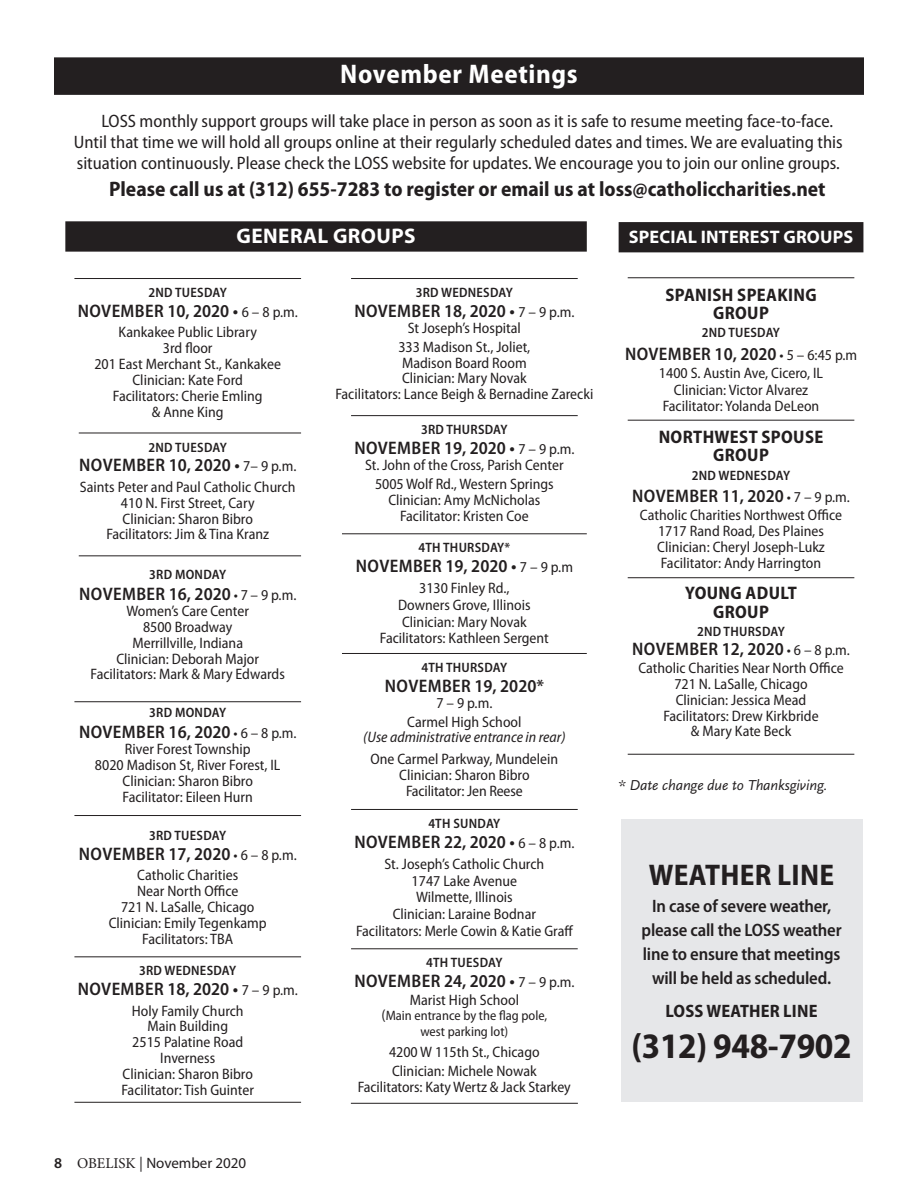
<style>
.page{position:relative;width:918px;height:1188px;background:#fff}
.page>*{position:absolute;margin:0;border:0;box-sizing:border-box;transform-origin:0 0}
.t1{font:700 semi-condensed 36px "Myriad Pro";letter-spacing:-.01em;color:#231f20}
.t2{font:700 semi-condensed 30px "Myriad Pro";letter-spacing:.01em;color:#231f20}
.t3{font:700 semi-condensed 27px "Myriad Pro";letter-spacing:.025em;color:#fff}
.t4{font:700 21.15px "Myriad Pro";letter-spacing:.02em;color:#fff}
.t5{font:700 semi-condensed 21px "Myriad Pro";color:#231f20}
.t6{font:600 semi-condensed 18.15px "Myriad Pro";letter-spacing:.02em;color:#231f20}
.t7{font:700 semi-condensed 18.15px/18.1px "Myriad Pro";letter-spacing:.02em;color:#231f20;text-align:center}
.t8{font:700 18.15px "Myriad Pro";letter-spacing:.01em;color:#fff}
.t9{font:semi-condensed 18px/21px "Myriad Pro";color:#231f20}
.t10{font:600 semi-condensed 18px/24px "Myriad Pro";letter-spacing:-.01em;color:#231f20;text-align:center}
.t11{font:700 semi-condensed 18px "Myriad Pro";letter-spacing:.01em;color:#231f20}
.t12{font:semi-condensed 15.15px/15.9px "Myriad Pro";color:#231f20;text-align:center}
.t13{font:italic semi-condensed 15.15px "Myriad Pro";color:#231f20}
.t14{font:italic 15px "Scala Sans LF";letter-spacing:-.005em;color:#231f20}
.t15{font:15px "Myriad Pro";color:#231f20}
.t16{font:600 semi-condensed 13.65px "Myriad Pro";letter-spacing:.02em;color:#231f20}
.t17{font:semi-condensed 13.65px/15.1px "Myriad Pro";color:#231f20;text-align:center}
.s1{font-weight:400;font-size:15.15px}
.s2{font-weight:600}
.s3{font-family:"Minion Pro"}
.s4{font-size:15.15px}
</style>
<div class="page">
<div style="left:65px;top:221px;width:522px;height:31px;background:#231f20"></div>
<hr style="left:74px;top:278px;width:227px;height:1px;background:#231f20">
<hr style="left:79px;top:433px;width:222px;height:1px;background:#231f20">
<hr style="left:79px;top:555px;width:222px;height:1px;background:#231f20">
<hr style="left:74px;top:701px;width:227px;height:1px;background:#231f20">
<hr style="left:74px;top:815px;width:227px;height:1px;background:#231f20">
<hr style="left:74px;top:956px;width:227px;height:1px;background:#231f20">
<hr style="left:74px;top:1102px;width:227px;height:1px;background:#231f20">
<hr style="left:351px;top:278px;width:227px;height:1px;background:#231f20">
<hr style="left:351px;top:415px;width:227px;height:1px;background:#231f20">
<hr style="left:342px;top:533px;width:245px;height:1px;background:#231f20">
<hr style="left:342px;top:653px;width:245px;height:1px;background:#231f20">
<hr style="left:351px;top:809px;width:227px;height:1px;background:#231f20">
<hr style="left:351px;top:948px;width:227px;height:1px;background:#231f20">
<hr style="left:351px;top:1103px;width:227px;height:1px;background:#231f20">
<div style="left:619px;top:222px;width:244px;height:30px;background:#231f20"></div>
<hr style="left:628px;top:277px;width:226px;height:1px;background:#231f20">
<hr style="left:628px;top:420px;width:226px;height:1px;background:#231f20">
<hr style="left:628px;top:577px;width:226px;height:1px;background:#231f20">
<hr style="left:628px;top:754px;width:226px;height:1px;background:#231f20">
<div style="left:54px;top:57px;width:810px;height:38px;background:#231f20"></div>
<div style="left:621px;top:819px;width:241px;height:283px;background:#e6e7e9"></div>
<h3 class="t3" style="left:340px;top:59px;width:239px">November Meetings</h3>
<p class="t9" style="left:74px;top:111px;width:770px;text-indent:28px">LOSS monthly support groups will take place in person as soon as it is safe to resume meeting face-to-face.<br>Until that time we will hold all groups online at their regularly scheduled dates and times. We are evaluating this situation continuously. Please check the LOSS website for updates. We encourage you to join our online groups.</p>
<h3 class="t5" style="left:109px;top:177px;width:718px">Please call us at (312) 655-7283 to register or email us at loss@catholiccharities.net</h3>
<h3 class="t4" style="left:237px;top:224px;width:181px">GENERAL GROUPS</h3>
<p class="t16" style="left:149px;top:285px;width:80px">2ND TUESDAY</p>
<p class="t6" style="left:78px;top:301px;width:222px">NOVEMBER 10, 2020 • <span class="s1">6 – 8 p.m.</span></p>
<p class="t12" style="left:94px;top:325px;width:188px">Kankakee Public Library<br>3rd floor<br>201 East Merchant St., Kankakee<br>Clinician: Kate Ford<br>Facilitators: Cherie Emling<br>&amp; Anne King</p>
<p class="t16" style="left:149px;top:439px;width:80px">2ND TUESDAY</p>
<p class="t6" style="left:79px;top:455px;width:219px">NOVEMBER 10, 2020 • <span class="s1">7– 9 p.m.</span></p>
<p class="t12" style="left:80px;top:479px;width:217px">Saints Peter and Paul Catholic Church<br>410 N. First Street, Cary<br>Clinician: Sharon Bibro<br>Facilitators: Jim &amp; Tina Kranz</p>
<p class="t16" style="left:149px;top:567px;width:78px">3RD MONDAY</p>
<p class="t6" style="left:79px;top:584px;width:219px">NOVEMBER 16, 2020 <span class="s1">• 7 – 9 p.m.</span></p>
<p class="t12" style="left:91px;top:603px;width:196px">Women’s Care Center<br>8500 Broadway<br>Merrillville, Indiana<br>Clinician: Deborah Major<br>Facilitators: Mark &amp; Mary Edwards</p>
<p class="t16" style="left:149px;top:705px;width:78px">3RD MONDAY</p>
<p class="t6" style="left:79px;top:722px;width:219px">NOVEMBER 16, 2020 <span class="s1">• 6 – 8 p.m.</span></p>
<p class="t12" style="left:95px;top:742px;width:187px">River Forest Township<br>8020 Madison St, River Forest, IL<br>Clinician: Sharon Bibro<br>Facilitator: Eileen Hurn</p>
<p class="t16" style="left:149px;top:828px;width:79px">3RD TUESDAY</p>
<p class="t6" style="left:79px;top:844px;width:219px">NOVEMBER 17, 2020 <span class="s1">• 6 – 8 p.m.</span></p>
<p class="t12" style="left:109px;top:867px;width:159px">Catholic Charities<br>Near North Office<br>721 N. LaSalle, Chicago<br>Clinician: Emily Tegenkamp<br>Facilitators: TBA</p>
<p class="t16" style="left:139px;top:963px;width:99px">3RD WEDNESDAY</p>
<p class="t6" style="left:78px;top:979px;width:222px">NOVEMBER 18, 2020 • <span class="s1">7 – 9 p.m.</span></p>
<p class="t12" style="left:122px;top:1003px;width:134px">Holy Family Church<br>Main Building<br>2515 Palatine Road<br>Inverness<br>Clinician: Sharon Bibro<br>Facilitator: Tish Guinter</p>
<p class="t15" style="left:54px;top:1155px;width:194px"><span class="s2">8</span> <span class="s3">OBELISK |</span> November 2020</p>
<p class="t16" style="left:416px;top:285px;width:99px">3RD WEDNESDAY</p>
<p class="t6" style="left:354px;top:301px;width:222px">NOVEMBER 18, 2020 • <span class="s1">7 – 9 p.m.</span></p>
<p class="t12" style="left:398px;top:318px;width:133px;line-height:18.9px">St Joseph’s Hospital<br>333 Madison St., Joliet,</p>
<p class="t12" style="left:335px;top:355px;width:260px">Madison Board Room<br>Clinician: Mary Novak<br>Facilitators: Lance Beigh &amp; Bernadine Zarecki</p>
<p class="t16" style="left:421px;top:422px;width:88px">3RD THURSDAY</p>
<p class="t6" style="left:354px;top:438px;width:222px">NOVEMBER 19, 2020 • <span class="s1">7 – 9 p.m.</span></p>
<p class="t12" style="left:365px;top:456px;width:200px;line-height:18.9px">St. John of the Cross, Parish Center<br>5005 Wolf Rd., Western Springs</p>
<p class="t12" style="left:388px;top:492px;width:154px">Clinician: Amy McNicholas<br>Facilitator: Kristen Coe</p>
<p class="t16" style="left:419px;top:540px;width:93px">4TH THURSDAY*</p>
<p class="t6" style="left:356px;top:556px;width:219px">NOVEMBER 19, 2020 • <span class="s1">7 – 9 p.m</span></p>
<p class="t12" style="left:380px;top:580px;width:170px;line-height:16.6px">3130 Finley Rd.,<br>Downers Grove, Illinois<br>Clinician: Mary Novak<br>Facilitators: Kathleen Sergent</p>
<p class="t16" style="left:421px;top:660px;width:87px">4TH THURSDAY</p>
<p class="t6" style="left:385px;top:676px;width:161px">NOVEMBER 19, 2020*</p>
<p class="t12" style="left:407px;top:693px;width:116px;line-height:18.9px">7 – 9 p.m.<br>Carmel High School</p>
<p class="t13" style="left:363px;top:729px;width:204px">(Use administrative entrance in rear)</p>
<p class="t12" style="left:370px;top:752px;width:189px">One Carmel Parkway, Mundelein<br>Clinician: Sharon Bibro<br>Facilitator: Jen Reese</p>
<p class="t16" style="left:428px;top:816px;width:73px">4TH SUNDAY</p>
<p class="t6" style="left:354px;top:832px;width:222px">NOVEMBER 22, 2020 • <span class="s1">6 – 8 p.m.</span></p>
<p class="t12" style="left:356px;top:856px;width:219px;line-height:16.6px">St. Joseph’s Catholic Church<br>1747 Lake Avenue<br>Wilmette, Illinois<br>Clinician: Laraine Bodnar<br>Facilitators: Merle Cowin &amp; Katie Graff</p>
<p class="t16" style="left:426px;top:955px;width:78px">4TH TUESDAY</p>
<p class="t6" style="left:354px;top:971px;width:222px">NOVEMBER 24, 2020 • <span class="s1">7 – 9 p.m.</span></p>
<p class="t12" style="left:410px;top:993px;width:111px">Marist High School</p>
<p class="t17" style="left:382px;top:1009px;width:167px"><span class="s4">(</span>Main entrance by the flag pole, west parking lot)</p>
<p class="t12" style="left:389px;top:1043px;width:152px;line-height:18.9px;text-align:left">4200 W 115th St., Chicago<br>Clinician: Michele Nowak</p>
<p class="t12" style="left:358px;top:1079px;width:214px">Facilitators: Katy Wertz &amp; Jack Starkey</p>
<p class="t8" style="left:629px;top:227px;width:226px">SPECIAL INTEREST GROUPS</p>
<p class="t7" style="left:665px;top:286px;width:153px">SPANISH SPEAKING<br>GROUP</p>
<p class="t16" style="left:702px;top:325px;width:80px">2ND TUESDAY</p>
<p class="t6" style="left:625px;top:344px;width:234px">NOVEMBER 10, 2020 <span class="s1">• 5 – 6:45 p.m</span></p>
<p class="t12" style="left:659px;top:365px;width:166px;line-height:16.6px">1400 S. Austin Ave, Cicero, IL<br>Clinician: Victor Alvarez<br>Facilitator: Yolanda DeLeon</p>
<p class="t7" style="left:659px;top:428px;width:166px">NORTHWEST SPOUSE<br>GROUP</p>
<p class="t16" style="left:692px;top:468px;width:100px">2ND WEDNESDAY</p>
<p class="t6" style="left:632px;top:486px;width:219px">NOVEMBER 11, 2020 <span class="s1">• 7 – 9 p.m.</span></p>
<p class="t12" style="left:640px;top:507px;width:204px">Catholic Charities Northwest Office<br>1717 Rand Road, Des Plaines<br>Clinician: Cheryl Joseph-Lukz<br>Facilitator: Andy Harrington</p>
<p class="t7" style="left:685px;top:584px;width:113px">YOUNG ADULT<br>GROUP</p>
<p class="t16" style="left:697px;top:624px;width:89px">2ND THURSDAY</p>
<p class="t6" style="left:632px;top:639px;width:219px">NOVEMBER 12, 2020 <span class="s1">• 6 – 8 p.m.</span></p>
<p class="t12" style="left:638px;top:660px;width:207px">Catholic Charities Near North Office<br>721 N. LaSalle, Chicago<br>Clinician: Jessica Mead<br>Facilitators: Drew Kirkbride<br>&amp; Mary Kate Beck</p>
<p class="t14" style="left:619px;top:777px;width:211px">* Date change due to Thanksgiving.</p>
<h2 class="t2" style="left:649px;top:858px;width:187px">WEATHER LINE</h2>
<p class="t10" style="left:642px;top:895px;width:202px">In case of severe weather, please call the LOSS weather line to ensure that meetings will be held as scheduled.</p>
<p class="t11" style="left:666px;top:1001px;width:154px">LOSS WEATHER LINE</p>
<h1 class="t1" style="left:632px;top:1026px;width:222px">(312) 948-7902</h1>
</div>
